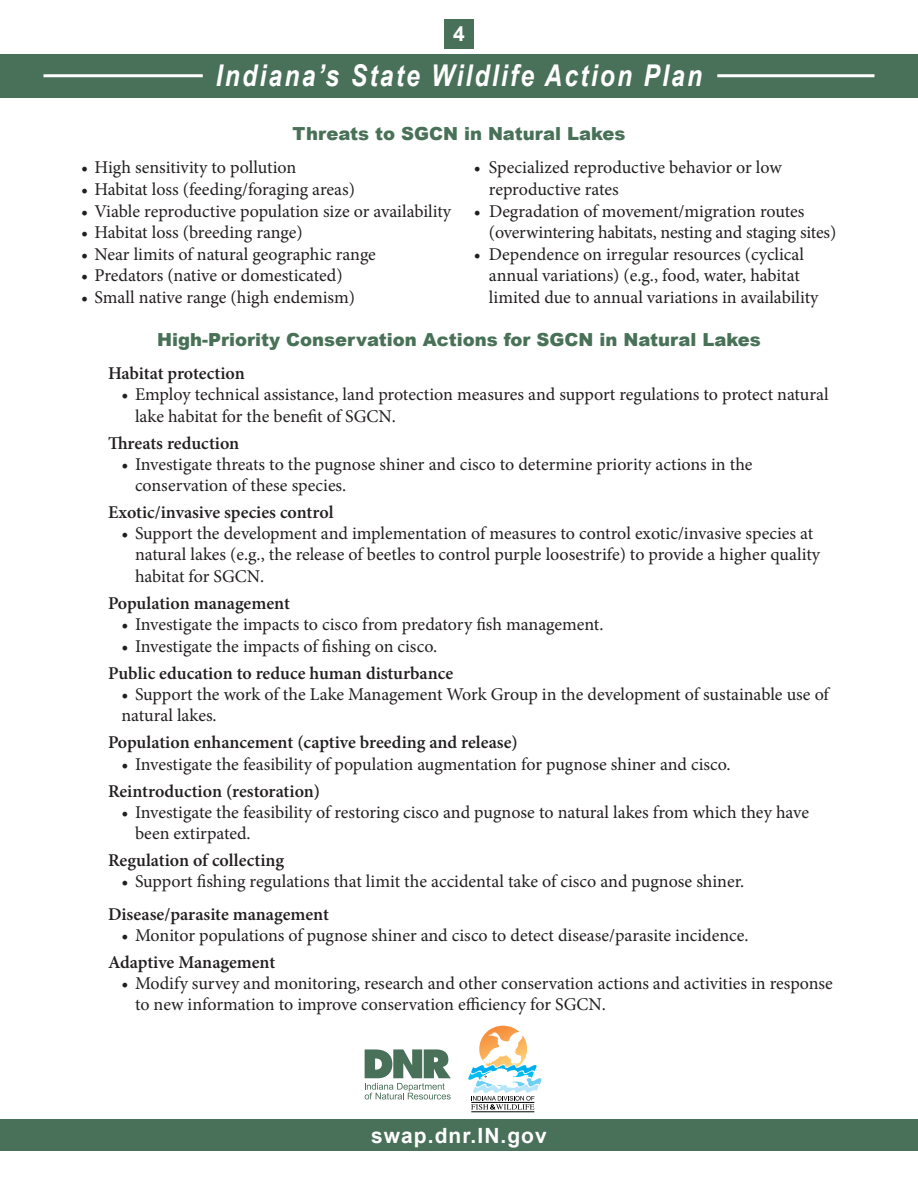
<style>
.page{position:relative;width:918px;height:1188px;background:#fff}
.page>*{position:absolute;margin:0;border:0;box-sizing:border-box;transform-origin:0 0}
.t1{font:italic 700 30px "Arial Narrow";letter-spacing:.075em;color:#fff}
.t2{font:700 21px "Arial";letter-spacing:.05em;color:#fff}
.t3{font:18px/21.6px "Minion Pro";letter-spacing:-.005em;color:#231f20}
.t4{font:600 18px "Minion Pro";color:#231f20}
.t5{font:900 18px "Arial";color:#487157}
</style>
<div class="page">
<div style="left:444px;top:20px;width:30px;height:30px;background:#497058"></div>
<div style="left:0;top:1120px;width:918px;height:31px;background:#497058"></div>
<div style="left:0;top:54px;width:918px;height:44px;background:#497058"></div>
<hr style="left:44px;top:74px;width:159px;height:3px;background:#fff">
<hr style="left:717px;top:74px;width:158px;height:3px;background:#fff">
<svg style="left:365px;top:1049px;width:86px;height:51px"></svg>
<hr style="left:471px;top:1111px;width:63px;height:1px;background:#000">
<svg style="left:468px;top:1026px;width:74px;height:84px"></svg>
<p class="t2" style="left:453px;top:20px;width:13px">4</p>
<h1 class="t1" style="left:216px;top:53px;width:488px">Indiana’s State Wildlife Action Plan</h1>
<p class="t5" style="left:293px;top:120px;width:334px">Threats to SGCN in Natural Lakes</p>
<p class="t3" style="left:81px;top:157px;width:217px">• High sensitivity to pollution</p>
<p class="t3" style="left:474px;top:157px;width:309px">• Specialized reproductive behavior or low</p>
<p class="t3" style="left:81px;top:179px;width:275px">• Habitat loss (feeding/foraging areas)</p>
<p class="t3" style="left:489px;top:179px;width:131px">reproductive rates</p>
<p class="t3" style="left:81px;top:200px;width:372px">• Viable reproductive population size or availability</p>
<p class="t3" style="left:474px;top:200px;width:332px">• Degradation of movement/migration routes</p>
<p class="t3" style="left:81px;top:222px;width:223px">• Habitat loss (breeding range)</p>
<p class="t3" style="left:489px;top:222px;width:349px">(overwintering habitats, nesting and staging sites)</p>
<p class="t3" style="left:81px;top:243px;width:296px">• Near limits of natural geographic range</p>
<p class="t3" style="left:474px;top:243px;width:332px">• Dependence on irregular resources (cyclical</p>
<p class="t3" style="left:81px;top:265px;width:263px">• Predators (native or domesticated)</p>
<p class="t3" style="left:489px;top:265px;width:312px">annual variations) (e.g., food, water, habitat</p>
<p class="t3" style="left:81px;top:287px;width:276px">• Small native range (high endemism)</p>
<p class="t3" style="left:489px;top:287px;width:331px">limited due to annual variations in availability</p>
<p class="t5" style="left:157px;top:327px;width:605px">High-Priority Conservation Actions for SGCN in Natural Lakes</p>
<p class="t4" style="left:108px;top:361px;width:138px">Habitat protection</p>
<p class="t3" style="left:135px;top:384px;width:695px;text-indent:-14px">• Employ technical assistance, land protection measures and support regulations to protect natural lake habitat for the benefit of SGCN.</p>
<p class="t4" style="left:108px;top:431px;width:133px">Threats reduction</p>
<p class="t3" style="left:135px;top:453px;width:619px;text-indent:-14px">• Investigate threats to the pugnose shiner and cisco to determine priority actions in the conservation of these species.</p>
<p class="t4" style="left:108px;top:500px;width:227px">Exotic/invasive species control</p>
<p class="t3" style="left:135px;top:523px;width:687px;text-indent:-14px">• Support the development and implementation of measures to control exotic/invasive species at natural lakes (e.g., the release of beetles to control purple loosestrife) to provide a higher quality habitat for SGCN.</p>
<p class="t4" style="left:108px;top:591px;width:183px">Population management</p>
<p class="t3" style="left:122px;top:614px;width:484px">• Investigate the impacts to cisco from predatory fish management.</p>
<p class="t3" style="left:122px;top:635px;width:317px">• Investigate the impacts of fishing on cisco.</p>
<p class="t4" style="left:108px;top:660px;width:347px">Public education to reduce human disturbance</p>
<p class="t3" style="left:122px;top:683px;width:709px">• Support the work of the Lake Management Work Group in the development of sustainable use of natural lakes.</p>
<p class="t4" style="left:108px;top:730px;width:411px">Population enhancement (captive breeding and release)</p>
<p class="t3" style="left:122px;top:753px;width:611px">• Investigate the feasibility of population augmentation for pugnose shiner and cisco.</p>
<p class="t4" style="left:108px;top:779px;width:214px">Reintroduction (restoration)</p>
<p class="t3" style="left:135px;top:802px;width:676px;line-height:21px;text-indent:-14px">• Investigate the feasibility of restoring cisco and pugnose to natural lakes from which they have been extirpated.</p>
<p class="t4" style="left:108px;top:848px;width:178px">Regulation of collecting</p>
<p class="t3" style="left:122px;top:870px;width:624px">• Support fishing regulations that limit the accidental take of cisco and pugnose shiner.</p>
<p class="t4" style="left:108px;top:902px;width:222px">Disease/parasite management</p>
<p class="t3" style="left:122px;top:924px;width:628px">• Monitor populations of pugnose shiner and cisco to detect disease/parasite incidence.</p>
<p class="t4" style="left:108px;top:950px;width:169px">Adaptive Management</p>
<p class="t3" style="left:135px;top:973px;width:699px;line-height:21px;text-indent:-14px">• Modify survey and monitoring, research and other conservation actions and activities in response to new information to improve conservation efficiency for SGCN.</p>
<p class="t2" style="left:371px;top:1121px;width:177px">swap.dnr.IN.gov</p>
</div>
